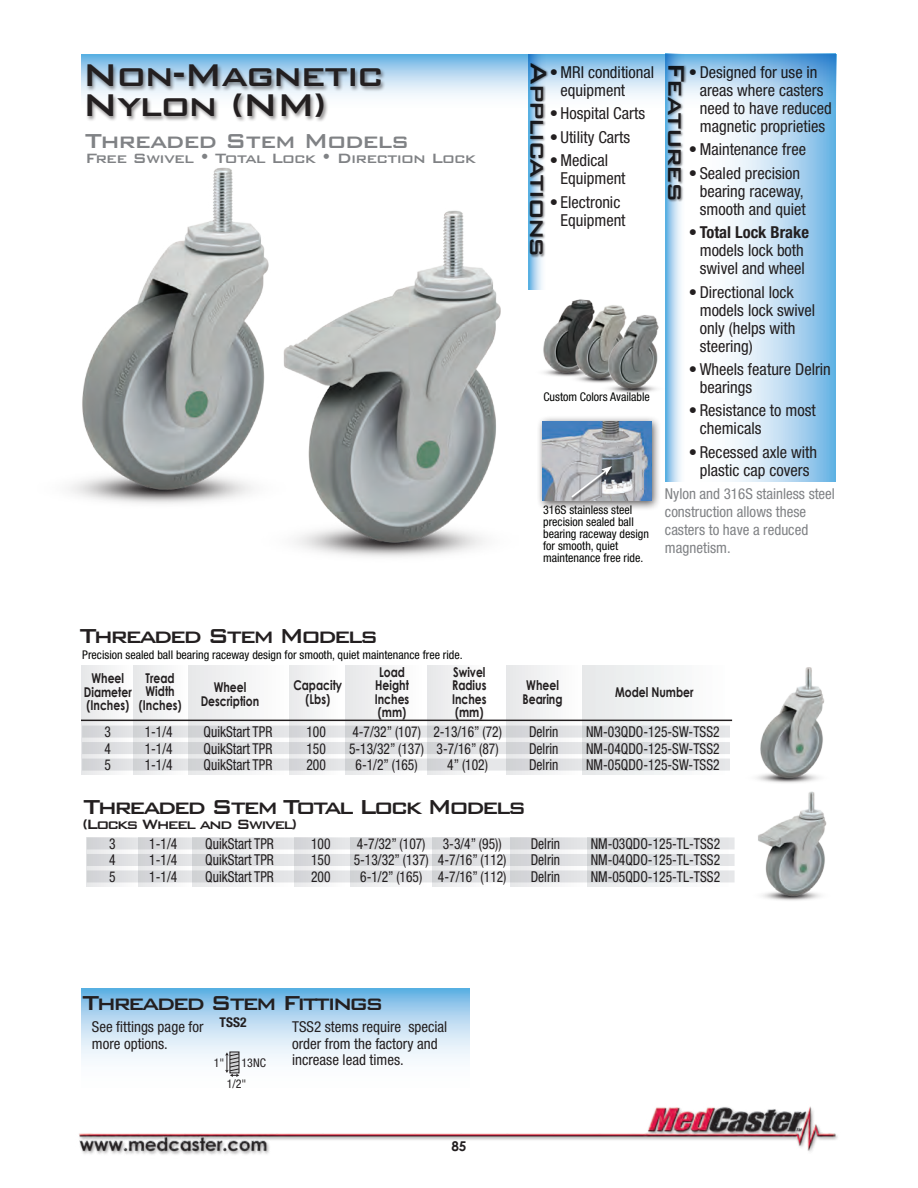
<style>
.page{position:relative;width:918px;height:1188px;background:#fff}
.page>*{position:absolute;margin:0;border:0;box-sizing:border-box;transform-origin:0 0}
.t1{font:500 42px/30px "Bank Gothic BT";letter-spacing:-.05em;color:#231f20}
.t2{font:500 30px "Bank Gothic BT";letter-spacing:-.055em;color:#231f20}
.t3{font:500 27px "Bank Gothic BT";letter-spacing:-.1em;color:#231f20}
.t4{font:500 27px "Bank Gothic BT";letter-spacing:-.05em;color:#808285}
.t5{font:500 18px "Bank Gothic BT";letter-spacing:-.05em;color:#808285}
.t6{font:500 18px "Bank Gothic BT";letter-spacing:-.1em;color:#231f20}
.t7{font:condensed 16.5px/18px "Helvetica Neue";color:#231f20}
.t8{font:condensed 15px "Helvetica Neue";color:#231f20;scale:.9 1}
.t9{font:condensed 15px/16.5px "Helvetica Neue";color:#231f20}
.t10{font:condensed 15px/18px "Helvetica Neue";color:#808285}
.t11{font:700 13.5px/13.5px "Century Gothic";color:#231f20;text-align:center;scale:.8 1}
.t12{font:700 condensed 13.5px "Helvetica Neue";color:#231f20}
.t13{font:700 13.5px "Century Gothic";color:#231f20}
.t14{font:condensed 12px/12px "Helvetica Neue";color:#040503}
.t15{font:condensed 12px/20.9px "Helvetica Neue";color:#231f20}
.s1{font-weight:700}
</style>
<div class="page">
<img style="left:79px;top:1106px;width:759px;height:49px">
<div style="left:584px;top:837px;width:147px;height:49px;background:linear-gradient(to right,#e3e6e7,#fbfcfc)"></div>
<div style="left:511px;top:837px;width:76px;height:49px;background:linear-gradient(to right,#e4e5e7,#fcfcfc)"></div>
<div style="left:433px;top:837px;width:61px;height:49px;background:linear-gradient(to right,#e5e5e7,#fcfcfc)"></div>
<div style="left:350px;top:837px;width:78px;height:49px;background:linear-gradient(to right,#e4e5e7,#fcfcfc)"></div>
<svg style="left:293px;top:849px;width:52px;height:37px"></svg>
<div style="left:192px;top:837px;width:101px;height:49px;background:linear-gradient(to right,#e4e5e7,#fcfcfc)"></div>
<div style="left:87px;top:837px;width:51px;height:49px;background:linear-gradient(to right,#e5e6e8,#fbfbfb)"></div>
<div style="left:138px;top:837px;width:54px;height:49px;background:linear-gradient(to right,#e4e5e7,#fbfbfc)"></div>
<svg style="left:529px;top:112px;width:17px;height:31px"></svg>
<svg style="left:730px;top:112px;width:106px;height:370px;background:#b9daf1"></svg>
<svg style="left:666px;top:112px;width:17px;height:370px;background:#b2d0e5"></svg>
<div style="left:537px;top:415px;width:124px;height:96px;background:#231f20;opacity:.75"></div>
<img style="left:606px;top:421px;width:45px;height:80px">
<div style="left:571px;top:466px;width:44px;height:35px;background:#231f20;opacity:.75"></div>
<svg style="left:606px;top:466px;width:6px;height:33px"></svg>
<img style="left:606px;top:289px;width:77px;height:109px">
<div style="left:87px;top:837px;width:648px;height:12px;background:#dbddde"></div>
<div style="left:87px;top:854px;width:648px;height:12px;background:#dbddde"></div>
<div style="left:87px;top:870px;width:648px;height:12px;background:#dbddde"></div>
<svg style="left:82px;top:54px;width:755px;height:58px"></svg>
<div style="left:86px;top:64px;width:300px;height:59px;background:#231f20;opacity:.5"></div>
<svg style="left:81px;top:989px;width:388px;height:72px;background:#bbdbf2"></svg>
<svg style="left:225px;top:1052px;width:15px;height:25px"></svg>
<svg style="left:582px;top:665px;width:145px;height:109px"></svg>
<svg style="left:506px;top:665px;width:76px;height:109px"></svg>
<svg style="left:428px;top:665px;width:61px;height:109px"></svg>
<svg style="left:346px;top:665px;width:77px;height:109px"></svg>
<div style="left:285px;top:665px;width:55px;height:109px;background:#f2f3f4"></div>
<svg style="left:187px;top:665px;width:102px;height:109px"></svg>
<svg style="left:82px;top:665px;width:52px;height:109px"></svg>
<div style="left:134px;top:665px;width:53px;height:109px;background:#f1f2f3"></div>
<div style="left:82px;top:726px;width:648px;height:12px;background:#daddde"></div>
<div style="left:82px;top:742px;width:648px;height:12px;background:#daddde"></div>
<div style="left:82px;top:759px;width:648px;height:12px;background:#daddde"></div>
<hr style="left:81px;top:720px;width:651px;height:1px;background:#231f20">
<img style="left:70px;top:101px;width:301px;height:403px">
<img style="left:225px;top:143px;width:381px;height:414px">
<img style="left:758px;top:791px;width:69px;height:110px">
<img style="left:732px;top:667px;width:92px;height:116px">
<h1 class="t1" style="left:82px;top:59px;width:303px">Non-Magnetic<br>Nylon (NM)</h1>
<h3 class="t4" style="left:85px;top:126px;width:325px">Threaded Stem Models</h3>
<p class="t5" style="left:85px;top:149px;width:392px">Free Swivel • Total Lock • Direction Lock</p>
<h3 class="t3" style="left:80px;top:622px;width:300px">Threaded Stem Models</h3>
<p class="t14" style="left:82px;top:648px;width:382px">Precision sealed ball bearing raceway design for smooth, quiet maintenance free ride.</p>
<p class="t11" style="left:84px;top:671px;width:61px">Wheel<br>Diameter (Inches)</p>
<p class="t11" style="left:139px;top:671px;width:55px">Tread<br>Width (Inches)</p>
<p class="t11" style="left:201px;top:680px;width:75px">Wheel<br>Description</p>
<p class="t11" style="left:293px;top:678px;width:63px">Capacity (Lbs)</p>
<p class="t11" style="left:375px;top:665px;width:45px">Load<br>Height<br>Inches (mm)</p>
<p class="t11" style="left:452px;top:665px;width:45px;text-align:justify">Swivel Radius Inches (mm)</p>
<h2 class="t2" style="left:554px;top:62px;width:197px;rotate:90deg">Applications</h2>
<h2 class="t2" style="left:692px;top:62px;width:141px;rotate:90deg">Features</h2>
<p class="t7" style="left:561px;top:63px;width:95px;text-indent:-11px">• MRI conditional equipment</p>
<p class="t7" style="left:550px;top:104px;width:97px">• Hospital Carts</p>
<p class="t7" style="left:550px;top:128px;width:82px">• Utility Carts</p>
<p class="t7" style="left:561px;top:151px;width:67px;text-indent:-11px">• Medical<br>Equipment</p>
<p class="t7" style="left:561px;top:193px;width:67px;text-indent:-11px">• Electronic<br>Equipment</p>
<p class="t7" style="left:700px;top:63px;width:134px;text-indent:-11px">• Designed for use in areas where casters need to have reduced magnetic proprieties</p>
<p class="t7" style="left:689px;top:141px;width:119px">• Maintenance free</p>
<p class="t7" style="left:700px;top:164px;width:107px;text-indent:-11px">• Sealed precision bearing raceway, smooth and quiet</p>
<p class="t7" style="left:689px;top:223px;width:122px;text-align:center">• <span class="s1">Total Lock Brake </span>models lock both swivel and wheel</p>
<p class="t7" style="left:700px;top:283px;width:117px;text-indent:-11px">• Directional lock models lock swivel only (helps with steering)</p>
<p class="t7" style="left:700px;top:360px;width:133px;text-indent:-11px">• Wheels feature Delrin bearings</p>
<p class="t7" style="left:700px;top:402px;width:118px;text-indent:-11px">• Resistance to most chemicals</p>
<p class="t7" style="left:689px;top:443px;width:130px;text-align:center">• Recessed axle with plastic cap covers</p>
<p class="t14" style="left:543px;top:391px;width:108px">Custom Colors Available</p>
<p class="t14" style="left:543px;top:503px;width:107px">316S stainless steel precision sealed ball bearing raceway design for smooth, quiet maintenance free ride.</p>
<p class="t10" style="left:665px;top:484px;width:172px">Nylon and 316S stainless steel construction allows these casters to have a reduced magnetism.</p>
<p class="t11" style="left:523px;top:678px;width:51px;text-align:left">Wheel<br>Bearing</p>
<p class="t11" style="left:615px;top:685px;width:100px">Model Number</p>
<p class="t8" style="left:104px;top:723px;width:9px">3</p>
<p class="t8" style="left:145px;top:723px;width:33px">1-1/4</p>
<p class="t8" style="left:204px;top:723px;width:78px">QuikStart TPR</p>
<p class="t8" style="left:306px;top:723px;width:23px">100</p>
<p class="t8" style="left:352px;top:723px;width:168px">4-7/32” (107) 2-13/16” (72)</p>
<p class="t8" style="left:529px;top:723px;width:34px">Delrin</p>
<p class="t8" style="left:586px;top:723px;width:150px">NM-03QDO-125-SW-TSS2</p>
<p class="t8" style="left:104px;top:740px;width:9px">4</p>
<p class="t8" style="left:145px;top:740px;width:33px">1-1/4</p>
<p class="t8" style="left:204px;top:740px;width:78px">QuikStart TPR</p>
<p class="t8" style="left:306px;top:740px;width:23px">150</p>
<p class="t8" style="left:349px;top:740px;width:168px">5-13/32” (137) 3-7/16” (87)</p>
<p class="t8" style="left:529px;top:740px;width:34px">Delrin</p>
<p class="t8" style="left:586px;top:740px;width:150px">NM-04QDO-125-SW-TSS2</p>
<p class="t8" style="left:104px;top:756px;width:9px">5</p>
<p class="t8" style="left:145px;top:756px;width:33px">1-1/4</p>
<p class="t8" style="left:204px;top:756px;width:78px">QuikStart TPR</p>
<p class="t8" style="left:306px;top:756px;width:23px">200</p>
<p class="t8" style="left:356px;top:756px;width:71px">6-1/2” (165)</p>
<p class="t8" style="left:447px;top:756px;width:47px">4” (102)</p>
<p class="t8" style="left:529px;top:756px;width:34px">Delrin</p>
<p class="t8" style="left:586px;top:756px;width:150px">NM-05QDO-125-SW-TSS2</p>
<h3 class="t3" style="left:84px;top:793px;width:444px">Threaded Stem Total Lock Models</h3>
<p class="t6" style="left:82px;top:815px;width:217px">(Locks Wheel and Swivel)</p>
<p class="t8" style="left:109px;top:835px;width:9px">3</p>
<p class="t8" style="left:149px;top:835px;width:33px">1-1/4</p>
<p class="t8" style="left:205px;top:835px;width:78px">QuikStart TPR</p>
<p class="t8" style="left:311px;top:835px;width:23px">100</p>
<p class="t8" style="left:357px;top:835px;width:162px">4-7/32” (107) 3-3/4” (95))</p>
<p class="t8" style="left:531px;top:835px;width:34px">Delrin</p>
<p class="t8" style="left:591px;top:835px;width:145px">NM-03QDO-125-TL-TSS2</p>
<p class="t8" style="left:109px;top:851px;width:9px">4</p>
<p class="t8" style="left:149px;top:851px;width:33px">1-1/4</p>
<p class="t8" style="left:205px;top:851px;width:78px">QuikStart TPR</p>
<p class="t8" style="left:311px;top:851px;width:23px">150</p>
<p class="t8" style="left:354px;top:851px;width:171px">5-13/32” (137) 4-7/16” (112)</p>
<p class="t8" style="left:531px;top:851px;width:34px">Delrin</p>
<p class="t8" style="left:591px;top:851px;width:145px">NM-04QDO-125-TL-TSS2</p>
<p class="t8" style="left:109px;top:868px;width:9px">5</p>
<p class="t8" style="left:149px;top:868px;width:33px">1-1/4</p>
<p class="t8" style="left:205px;top:868px;width:78px">QuikStart TPR</p>
<p class="t8" style="left:311px;top:868px;width:23px">200</p>
<p class="t8" style="left:360px;top:868px;width:164px">6-1/2” (165) 4-7/16” (112)</p>
<p class="t8" style="left:531px;top:868px;width:34px">Delrin</p>
<p class="t8" style="left:591px;top:868px;width:145px">NM-05QDO-125-TL-TSS2</p>
<h3 class="t3" style="left:82px;top:988px;width:302px">Threaded Stem Fittings</h3>
<p class="t9" style="left:92px;top:1019px;width:113px">See fittings page for more options.</p>
<p class="t9" style="left:292px;top:1019px;width:157px">TSS2 stems require special order from the factory and increase lead times.</p>
<p class="t12" style="left:220px;top:1014px;width:28px">TSS2</p>
<p class="t15" style="left:227px;top:1052px;width:41px;text-indent:15px">13NC<br>1/2"</p>
<p class="t15" style="left:214px;top:1052px;width:12px">1"</p>
<p class="t13" style="left:451px;top:1137px;width:17px">85</p>
</div>
